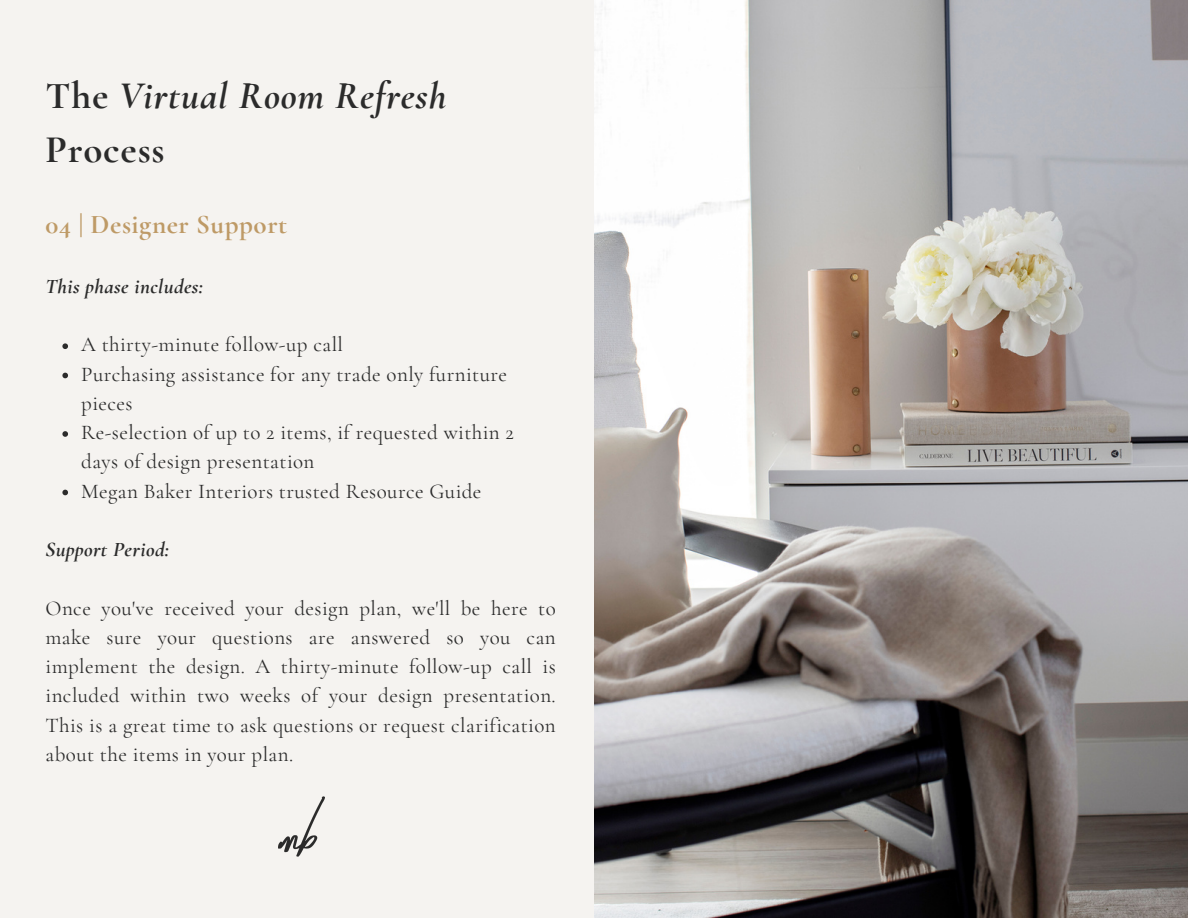
<style>
.page{position:relative;width:1188px;height:918px;background:#f5f3f0}
.page>*{position:absolute;margin:0;border:0;box-sizing:border-box;transform-origin:0 0}
.t1{font:italic 700 39px/54px "Cormorant Garamond";letter-spacing:.02em;color:#2b2b2b}
.t2{font:700 27px "Cormorant Garamond";letter-spacing:.02em;color:#be9a66}
.t3{font:21px/29.2px "Cormorant Garamond";letter-spacing:.02em;color:#2b2b2b}
.t4{font:italic 700 21px "Cormorant Garamond";letter-spacing:.02em;color:#2b2b2b}
.s1{font-style:normal}
</style>
<div class="page">
<svg style="left:62px;top:343px;width:6px;height:6px"></svg>
<svg style="left:62px;top:373px;width:6px;height:5px"></svg>
<svg style="left:62px;top:431px;width:6px;height:6px"></svg>
<svg style="left:62px;top:490px;width:6px;height:5px"></svg>
<img style="left:594px;top:0;width:594px;height:918px">
<img style="left:278px;top:797px;width:46px;height:59px">
<h1 class="t1" style="left:46px;top:69px;width:402px"><span class="s1">The</span> Virtual Room Refresh<br><span class="s1">Process</span></h1>
<h2 class="t2" style="left:46px;top:208px;width:243px">04 | Designer Support</h2>
<h3 class="t4" style="left:46px;top:273px;width:159px">This phase includes:</h3>
<p class="t3" style="left:81px;top:330px;width:263px">A thirty-minute follow-up call</p>
<p class="t3" style="left:81px;top:359px;width:427px">Purchasing assistance for any trade only furniture pieces</p>
<p class="t3" style="left:81px;top:418px;width:434px">Re-selection of up to 2 items, if requested within 2 days of design presentation</p>
<p class="t3" style="left:81px;top:476px;width:402px">Megan Baker Interiors trusted Resource Guide</p>
<h3 class="t4" style="left:46px;top:537px;width:125px">Support Period:</h3>
<p class="t3" style="left:46px;top:593px;width:512px;text-align:justify">Once you've received your design plan, we'll be here to make sure your questions are answered so you can implement the design. A thirty-minute follow-up call is included within two weeks of your design presentation.<br>This is a great time to ask questions or request clarification about the items in your plan.</p>
</div>
